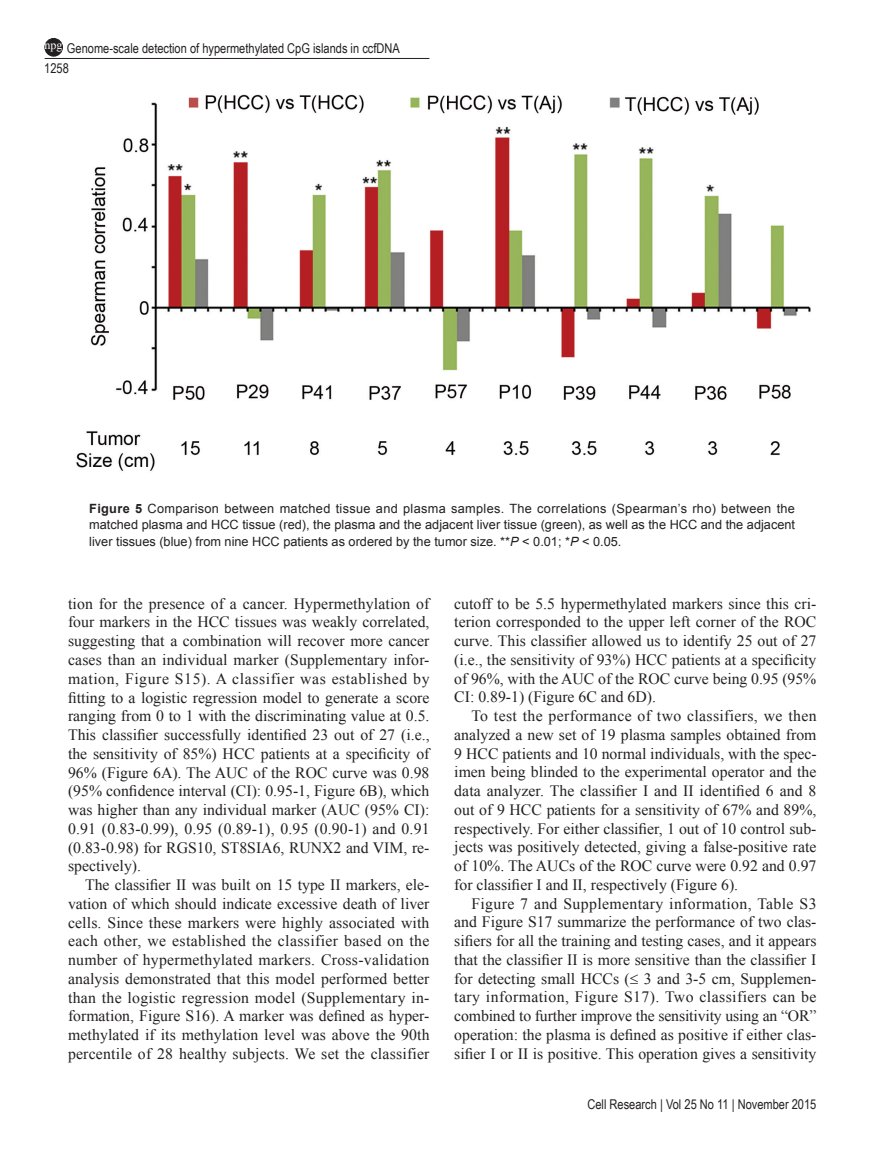
<style>
.page{position:relative;width:893px;height:1170px;background:#fff}
.page>*{position:absolute;margin:0;border:0;box-sizing:border-box;transform-origin:0 0}
.t1{font:15.75px/18.8px "Times New Roman";color:#231f20;text-align:justify}
.t2{font:13.5px "Arial Narrow";color:#231f20}
.t3{font:12.75px/16.5px "Arial";color:#231f20;text-align:justify}
.t4{font:12px "Times New Roman";color:#fff}
.s1{font-weight:700}
.s2{font-style:italic}
</style>
<div class="page">
<hr style="left:45px;top:58px;width:384px;height:1px;background:#231f20">
<div style="left:45px;top:38px;width:17px;height:18px;background:#231f20;border-radius:50%"></div>
<div style="left:45px;top:38px;width:18px;height:18px;border:1px solid #231f20;border-radius:50%"></div>
<img style="left:76px;top:94px;width:735px;height:377px">
<p class="t2" style="left:67px;top:39px;width:334px">Genome-scale detection of hypermethylated CpG islands in ccfDNA</p>
<p class="t4" style="left:45px;top:37px;width:20px">npg</p>
<p class="t2" style="left:44px;top:58px;width:26px">1258</p>
<p class="t3" style="left:89px;top:500px;width:707px"><span class="s1">Figure 5</span> Comparison between matched tissue and plasma samples. The correlations (Spearman’s rho) between the matched plasma and HCC tissue (red), the plasma and the adjacent liver tissue (green), as well as the HCC and the adjacent liver tissues (blue) from nine HCC patients as ordered by the tumor size. **<span class="s2">P</span> &lt; 0.01; *<span class="s2">P</span> &lt; 0.05.</p>
<p class="t1" style="left:68px;top:593px;width:363px">tion for the presence of a cancer. Hypermethylation of four markers in the HCC tissues was weakly correlated, suggesting that a combination will recover more cancer cases than an individual marker (Supplementary infor&shy;mation, Figure S15). A classifier was established by fitting to a logistic regression model to generate a score ranging from 0 to 1 with the discriminating value at 0.5.<br>This classifier successfully identified 23 out of 27 (i.e., the sensitivity of 85%) HCC patients at a specificity of 96% (Figure 6A). The AUC of the ROC curve was 0.98 (95% confidence interval (CI): 0.95-1, Figure 6B), which was higher than any individual marker (AUC (95% CI):<br>0.91 (0.83-0.99), 0.95 (0.89-1), 0.95 (0.90-1) and 0.91 (0.83-0.98) for RGS10, ST8SIA6, RUNX2 and VIM, re&shy;spectively).</p>
<p class="t1" style="left:68px;top:875px;width:363px;text-indent:17px">The classifier II was built on 15 type II markers, ele&shy;vation of which should indicate excessive death of liver cells. Since these markers were highly associated with each other, we established the classifier based on the number of hypermethylated markers. Cross-validation analysis demonstrated that this model performed better than the logistic regression model (Supplementary in&shy;formation, Figure S16). A marker was defined as hyper&shy;methylated if its methylation level was above the 90th percentile of 28 healthy subjects. We set the classifier</p>
<p class="t1" style="left:454px;top:593px;width:364px">cutoff to be 5.5 hypermethylated markers since this cri&shy;terion corresponded to the upper left corner of the ROC curve. This classifier allowed us to identify 25 out of 27 (i.e., the sensitivity of 93%) HCC patients at a specificity of 96%, with the AUC of the ROC curve being 0.95 (95% CI: 0.89-1) (Figure 6C and 6D).</p>
<p class="t1" style="left:454px;top:706px;width:364px;text-indent:17px">To test the performance of two classifiers, we then analyzed a new set of 19 plasma samples obtained from 9 HCC patients and 10 normal individuals, with the spec&shy;imen being blinded to the experimental operator and the data analyzer. The classifier I and II identified 6 and 8 out of 9 HCC patients for a sensitivity of 67% and 89%, respectively. For either classifier, 1 out of 10 control sub&shy;jects was positively detected, giving a false-positive rate of 10%. The AUCs of the ROC curve were 0.92 and 0.97 for classifier I and II, respectively (Figure 6).</p>
<p class="t1" style="left:454px;top:893px;width:364px;text-indent:17px">Figure 7 and Supplementary information, Table S3 and Figure S17 summarize the performance of two clas&shy;sifiers for all the training and testing cases, and it appears that the classifier II is more sensitive than the classifier I for detecting small HCCs (≤ 3 and 3-5 cm, Supplemen&shy;tary information, Figure S17). Two classifiers can be combined to further improve the sensitivity using an “OR” operation: the plasma is defined as positive if either clas&shy;sifier I or II is positive. This operation gives a sensitivity</p>
<p class="t2" style="left:587px;top:1094px;width:230px">Cell Research | Vol 25 No 11 | November 2015</p>
</div>
